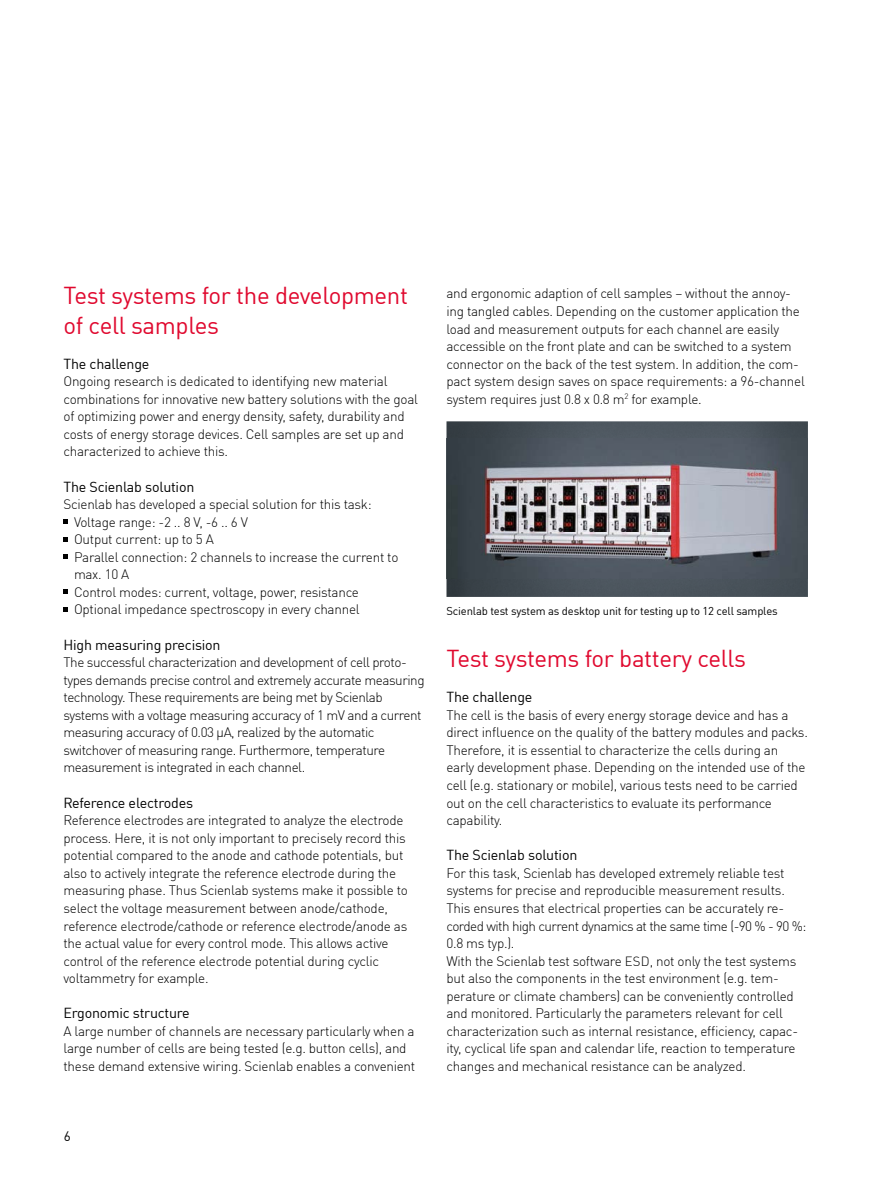
<style>
.page{position:relative;width:893px;height:1191px;background:#fff}
.page>*{position:absolute;margin:0;border:0;box-sizing:border-box;transform-origin:0 0}
.t1{font:24px/29.1px "Scien Lab DIN Offc Pro";letter-spacing:-.015em;color:#e0082e}
.t2{font:14.25px "Scien Lab DIN Offc Pro";letter-spacing:-.015em;color:#000}
.t3{font:300 13.5px/17.5px "Scien Lab DIN Offc Pro";letter-spacing:-.02em;color:#000}
.t4{font:13.5px "Scien Lab DIN Offc Pro";color:#000}
.t5{font:11.25px "Scien Lab DIN Offc Pro";letter-spacing:-.015em;color:#000}
.s1{font-size:13.2px}
</style>
<div class="page">
<svg style="left:64px;top:519px;width:4px;height:5px"></svg>
<svg style="left:64px;top:537px;width:4px;height:4px"></svg>
<svg style="left:64px;top:554px;width:4px;height:5px"></svg>
<svg style="left:64px;top:589px;width:4px;height:5px"></svg>
<svg style="left:64px;top:607px;width:4px;height:4px"></svg>
<img style="left:446px;top:421px;width:362px;height:176px">
<img style="left:446px;top:439px;width:362px;height:139px">
<h1 class="t1" style="left:64px;top:279px;width:346px">Test systems for the development of cell samples</h1>
<p class="t2" style="left:64px;top:352px;width:87px">The challenge</p>
<p class="t3" style="left:64px;top:371px;width:356px">Ongoing research is dedicated to identifying new material combinations for innovative new battery solutions with the goal of optimizing power and energy density, safety, durability and costs of energy storage devices. Cell samples are set up and characterized to achieve this.</p>
<p class="t2" style="left:64px;top:475px;width:132px">The Scienlab solution</p>
<p class="t3" style="left:74px;top:494px;width:326px;text-indent:-11px">Scienlab has developed a special solution for this task:<br>Voltage range: -2 .. 8 V, -6 .. 6 V<br>Output current: up to 5 A<br>Parallel connection: 2 channels to increase the current to max. 10 A<br>Control modes: current, voltage, power, resistance Optional impedance spectroscopy in every channel</p>
<p class="t2" style="left:64px;top:633px;width:159px">High measuring precision</p>
<p class="t3" style="left:64px;top:652px;width:363px">The successful characterization and development of cell proto&shy;types demands precise control and extremely accurate measuring technology. These requirements are being met by Scienlab systems with a voltage measuring accuracy of 1 mV and a current measuring accuracy of 0.03 μA, realized by the automatic switchover of measuring range. Furthermore, temperature measurement is integrated in each channel.</p>
<p class="t2" style="left:64px;top:791px;width:131px">Reference electrodes</p>
<p class="t3" style="left:64px;top:810px;width:346px">Reference electrodes are integrated to analyze the electrode process. Here, it is not only important to precisely record this potential compared to the anode and cathode potentials, but also to actively integrate the reference electrode during the measuring phase. Thus Scienlab systems make it possible to select the voltage measurement between anode/cathode, reference electrode/cathode or reference electrode/anode as the actual value for every control mode. This allows active control of the reference electrode potential during cyclic voltammetry for example.</p>
<p class="t2" style="left:64px;top:1002px;width:128px">Ergonomic structure</p>
<p class="t3" style="left:64px;top:1021px;width:353px">A large number of channels are necessary particularly when a large number of cells are being tested (e.g. button cells), and these demand extensive wiring. Scienlab enables a convenient</p>
<p class="t4" style="left:64px;top:1125px;width:9px">6</p>
<p class="t3" style="left:446px;top:284px;width:360px">and ergonomic adaption of cell samples – without the annoy&shy;ing tangled cables. Depending on the customer application the load and measurement outputs for each channel are easily accessible on the front plate and can be switched to a system connector on the back of the test system. In addition, the com&shy;pact system design saves on space requirements: a 96-channel system requires just 0.8 x 0.8 m<sup>2</sup> for example.</p>
<p class="t5" style="left:446px;top:602px;width:333px">Scienlab test system as desktop unit for testing up to 12 cell samples</p>
<h1 class="t1" style="left:446px;top:641px;width:301px">Test systems for battery cells</h1>
<p class="t2" style="left:446px;top:686px;width:87px">The challenge</p>
<p class="t3" style="left:446px;top:705px;width:363px">The cell is the basis of every energy storage device and has a direct influence on the quality of the battery modules and packs.<br>Therefore, it is essential to characterize the cells during an early development phase. Depending on the intended use of the cell (e.g. stationary or mobile), various tests need to be carried out on the cell characteristics to evaluate its performance capability.</p>
<p class="t2" style="left:446px;top:844px;width:132px">The Scienlab solution</p>
<p class="t3" style="left:446px;top:863px;width:361px">For this task, Scienlab has developed extremely reliable test systems for precise and reproducible measurement results.<br>This ensures that electrical properties can be accurately re&shy;corded with high current dynamics at the same time (-90 % - 90 %:<br>0.8 ms typ.).<br>With the Scienlab test software <span class="s1">ESD</span>, not only the test systems but also the components in the test environment (e.g. tem&shy;perature or climate chambers) can be conveniently controlled and monitored. Particularly the parameters relevant for cell characterization such as internal resistance, efficiency, capac&shy;ity, cyclical life span and calendar life, reaction to temperature changes and mechanical resistance can be analyzed.</p>
</div>
